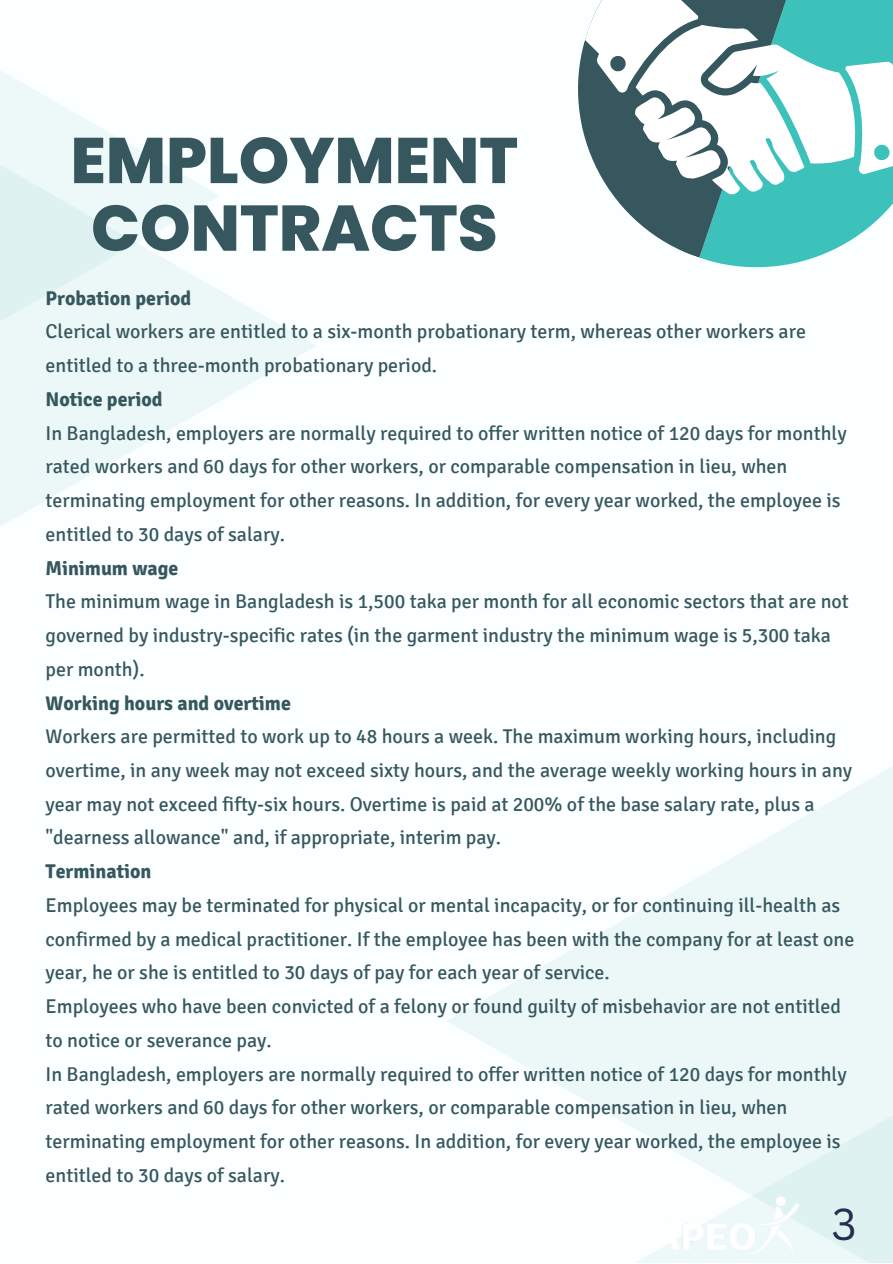
<style>
.page{position:relative;width:893px;height:1264px;background:#fff}
.page>*{position:absolute;margin:0;border:0;box-sizing:border-box;transform-origin:0 0}
.t1{font:800 64.35px/67.7px "Poppins";color:#37575f;text-align:center}
.t2{font:43.5px "Canva Sans";color:#262d51}
.t3{font:19.95px/33.8px "Signika";color:#37575f}
.t4{font:700 19.95px "Signika";color:#37575f}
</style>
<div class="page">
<div style="left:0;top:0;width:892px;height:1262px;background:#fbffff"></div>
<svg style="left:0;top:291px;width:316px;height:235px"></svg>
<svg style="left:0;top:70px;width:220px;height:393px;fill:#ebf8f7"></svg>
<div style="left:446px;top:631px;width:446px;height:631px;background:linear-gradient(to right,#fdffff,#f2fbfa)"></div>
<div style="left:462px;top:971px;width:430px;height:291px;background:linear-gradient(to right,#f9fefe,#e4f5f4)"></div>
<svg style="left:701px;top:249px;width:134px;height:19px"></svg>
<svg style="left:678px;top:249px;width:135px;height:9px"></svg>
<svg style="left:578px;top:0;width:314px;height:249px"></svg>
<img style="left:624px;top:1190px;width:179px;height:72px">
<h1 class="t1" style="left:71px;top:127px;width:449px">EMPLOYMENT<br>CONTRACTS</h1>
<p class="t4" style="left:45px;top:286px;width:147px">Probation period</p>
<p class="t3" style="left:45px;top:315px;width:762px">Clerical workers are entitled to a six-month probationary term, whereas other workers are entitled to a three-month probationary period.</p>
<p class="t4" style="left:45px;top:387px;width:118px">Notice period</p>
<p class="t3" style="left:45px;top:416px;width:802px">In Bangladesh, employers are normally required to offer written notice of 120 days for monthly rated workers and 60 days for other workers, or comparable compensation in lieu, when terminating employment for other reasons. In addition, for every year worked, the employee is entitled to 30 days of salary.</p>
<p class="t4" style="left:45px;top:556px;width:134px">Minimum wage</p>
<p class="t3" style="left:45px;top:585px;width:804px">The minimum wage in Bangladesh is 1,500 taka per month for all economic sectors that are not governed by industry-specific rates (in the garment industry the minimum wage is 5,300 taka per month).</p>
<p class="t4" style="left:45px;top:690px;width:247px">Working hours and overtime</p>
<p class="t3" style="left:45px;top:720px;width:808px">Workers are permitted to work up to 48 hours a week. The maximum working hours, including overtime, in any week may not exceed sixty hours, and the average weekly working hours in any year may not exceed fifty-six hours. Overtime is paid at 200% of the base salary rate, plus a "dearness allowance" and, if appropriate, interim pay.</p>
<p class="t4" style="left:45px;top:859px;width:107px">Termination</p>
<p class="t3" style="left:45px;top:888px;width:810px">Employees may be terminated for physical or mental incapacity, or for continuing ill-health as confirmed by a medical practitioner. If the employee has been with the company for at least one year, he or she is entitled to 30 days of pay for each year of service.<br>Employees who have been convicted of a felony or found guilty of misbehavior are not entitled to notice or severance pay.<br>In Bangladesh, employers are normally required to offer written notice of 120 days for monthly rated workers and 60 days for other workers, or comparable compensation in lieu, when terminating employment for other reasons. In addition, for every year worked, the employee is entitled to 30 days of salary.</p>
<h2 class="t2" style="left:831px;top:1193px;width:27px">3</h2>
</div>
